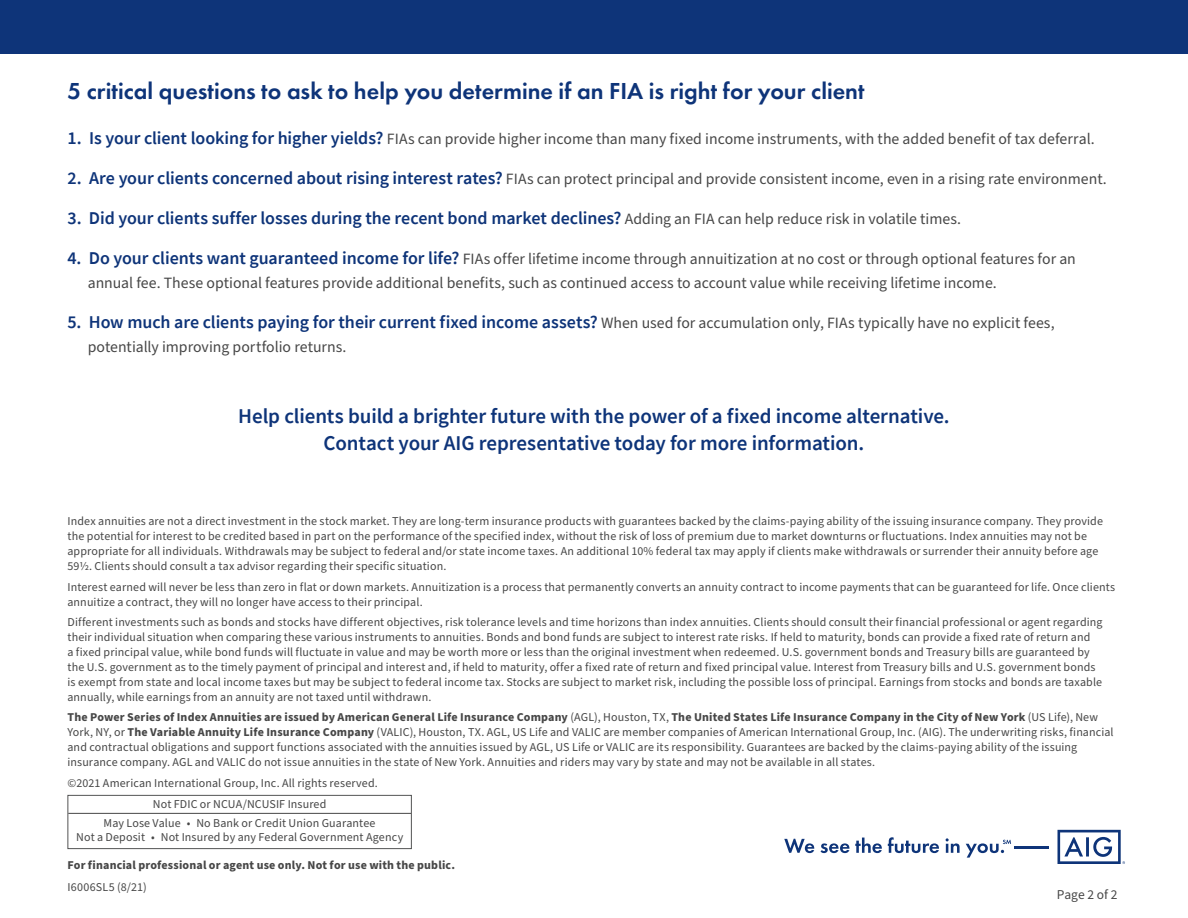
<style>
.page{position:relative;width:1188px;height:918px;background:#fff}
.page>*{position:absolute;margin:0;border:0;box-sizing:border-box;transform-origin:0 0}
.Head_L1{font:600 24px "Futura PT";color:#0e3479}
.FPT_Folio_2nd_page{font:600 21px "Source Sans Pro";letter-spacing:-.005em;color:#0e3479}
.Head_L2{font:600 18px "Source Sans Pro";letter-spacing:-.005em;color:#0e3479}
.Head_L2-2{font:15.75px/24px "Source Sans Pro";color:#474747}
.Disclosure_9_5pt{font:13.5px "Source Sans Pro";color:#474747}
.Disclosure{font:12px/15px "Source Sans Pro";letter-spacing:.01em;color:#474747}
.Disclosure-2{font:700 12px "Source Sans Pro";letter-spacing:.015em;color:#474747}
.s1{font-weight:600;font-size:18px;color:#0e3479}
.s2{font-weight:400;font-size:15.75px;color:#474747}
.s3{font-weight:700}
</style>
<div class="page">
<hr style="left:68px;top:813px;width:343px;height:1px;background:#474747">
<div style="left:68px;top:795px;width:344px;height:54px;border:1px solid #535454"></div>
<div style="left:0;top:0;width:1188px;height:54px;background:#0e3479"></div>
<svg style="left:784px;top:839px;width:30px;height:14px"></svg>
<svg style="left:821px;top:843px;width:28px;height:10px"></svg>
<svg style="left:855px;top:838px;width:27px;height:15px"></svg>
<svg style="left:888px;top:837px;width:51px;height:16px"></svg>
<svg style="left:946px;top:838px;width:14px;height:15px"></svg>
<svg style="left:966px;top:840px;width:45px;height:18px"></svg>
<svg style="left:1058px;top:830px;width:67px;height:34px"></svg>
<hr style="left:1014px;top:846px;width:35px;height:2px;background:#0e3479">
<p class="Head_L1" style="left:68px;top:76px;width:799px">5 critical questions to ask to help you determine if an FIA is right for your client</p>
<p class="Head_L2-2" style="left:68px;top:127px;width:1029px"><span class="s1">1. Is your client looking for higher yields?</span> FIAs can provide higher income than many fixed income instruments, with the added benefit of tax deferral.</p>
<p class="Head_L2-2" style="left:68px;top:167px;width:1041px"><span class="s1">2. Are your clients concerned about rising interest rates?</span> FIAs can protect principal and provide consistent income, even in a rising rate environment.</p>
<p class="Head_L2" style="left:68px;top:206px;width:895px">3. Did your clients suffer losses during the recent bond market declines? <span class="s2">Adding an FIA can help reduce risk in volatile times.</span></p>
<p class="Head_L2-2" style="left:88px;top:247px;width:990px;text-indent:-20px"><span class="s1">4. Do your clients want guaranteed income for life?</span> FIAs offer lifetime income through annuitization at no cost or through optional features for an annual fee. These optional features provide additional benefits, such as continued access to account value while receiving lifetime income.</p>
<p class="Head_L2-2" style="left:88px;top:312px;width:968px;text-indent:-20px"><span class="s1">5. How much are clients paying for their current fixed income assets?</span> When used for accumulation only, FIAs typically have no explicit fees, potentially improving portfolio returns.</p>
<p class="FPT_Folio_2nd_page" style="left:238px;top:402px;width:713px">Help clients build a brighter future with the power of a fixed income alternative.</p>
<p class="FPT_Folio_2nd_page" style="left:324px;top:429px;width:542px">Contact your AIG representative today for more information.</p>
<p class="Disclosure" style="left:68px;top:514px;width:1037px">Index annuities are not a direct investment in the stock market. They are long-term insurance products with guarantees backed by the claims-paying ability of the issuing insurance company. They provide the potential for interest to be credited based in part on the performance of the specified index, without the risk of loss of premium due to market downturns or fluctuations. Index annuities may not be appropriate for all individuals. Withdrawals may be subject to federal and/or state income taxes. An additional 10% federal tax may apply if clients make withdrawals or surrender their annuity before age 59½. Clients should consult a tax advisor regarding their specific situation.</p>
<p class="Disclosure" style="left:68px;top:580px;width:1049px">Interest earned will never be less than zero in flat or down markets. Annuitization is a process that permanently converts an annuity contract to income payments that can be guaranteed for life. Once clients annuitize a contract, they will no longer have access to their principal.</p>
<p class="Disclosure" style="left:68px;top:615px;width:1037px">Different investments such as bonds and stocks have different objectives, risk tolerance levels and time horizons than index annuities. Clients should consult their financial professional or agent regarding their individual situation when comparing these various instruments to annuities. Bonds and bond funds are subject to interest rate risks. If held to maturity, bonds can provide a fixed rate of return and<br>a fixed principal value, while bond funds will fluctuate in value and may be worth more or less than the original investment when redeemed. U.S. government bonds and Treasury bills are guaranteed by the U.S. government as to the timely payment of principal and interest and, if held to maturity, offer a fixed rate of return and fixed principal value. Interest from Treasury bills and U.S. government bonds is exempt from state and local income taxes but may be subject to federal income tax. Stocks are subject to market risk, including the possible loss of principal. Earnings from stocks and bonds are taxable annually, while earnings from an annuity are not taxed until withdrawn.</p>
<p class="Disclosure" style="left:68px;top:710px;width:1048px"><span class="s3">The Power Series of Index Annuities are issued by American General Life Insurance Company</span> (AGL), Houston, TX, <span class="s3">The United States Life Insurance Company in the City of New York</span> (US Life), New York, NY, or <span class="s3">The Variable Annuity Life Insurance Company</span> (VALIC), Houston, TX. AGL, US Life and VALIC are member companies of American International Group, Inc. (AIG). The underwriting risks, financial and contractual obligations and support functions associated with the annuities issued by AGL, US Life or VALIC are its responsibility. Guarantees are backed by the claims-paying ability of the issuing insurance company. AGL and VALIC do not issue annuities in the state of New York. Annuities and riders may vary by state and may not be available in all states.</p>
<p class="Disclosure" style="left:68px;top:776px;width:312px">©2021 American International Group, Inc. All rights reserved.</p>
<p class="Disclosure" style="left:153px;top:797px;width:175px">Not FDIC or NCUA/NCUSIF Insured</p>
<p class="Disclosure" style="left:104px;top:816px;width:273px">May Lose Value • No Bank or Credit Union Guarantee</p>
<p class="Disclosure" style="left:76px;top:830px;width:329px">Not a Deposit • Not Insured by any Federal Government Agency</p>
<p class="Disclosure-2" style="left:68px;top:857px;width:389px">For financial professional or agent use only. Not for use with the public.</p>
<p class="Disclosure" style="left:68px;top:880px;width:81px">I6006SL5 (8/21)</p>
<p class="Disclosure_9_5pt" style="left:1057px;top:885px;width:62px">Page 2 of 2</p>
</div>
